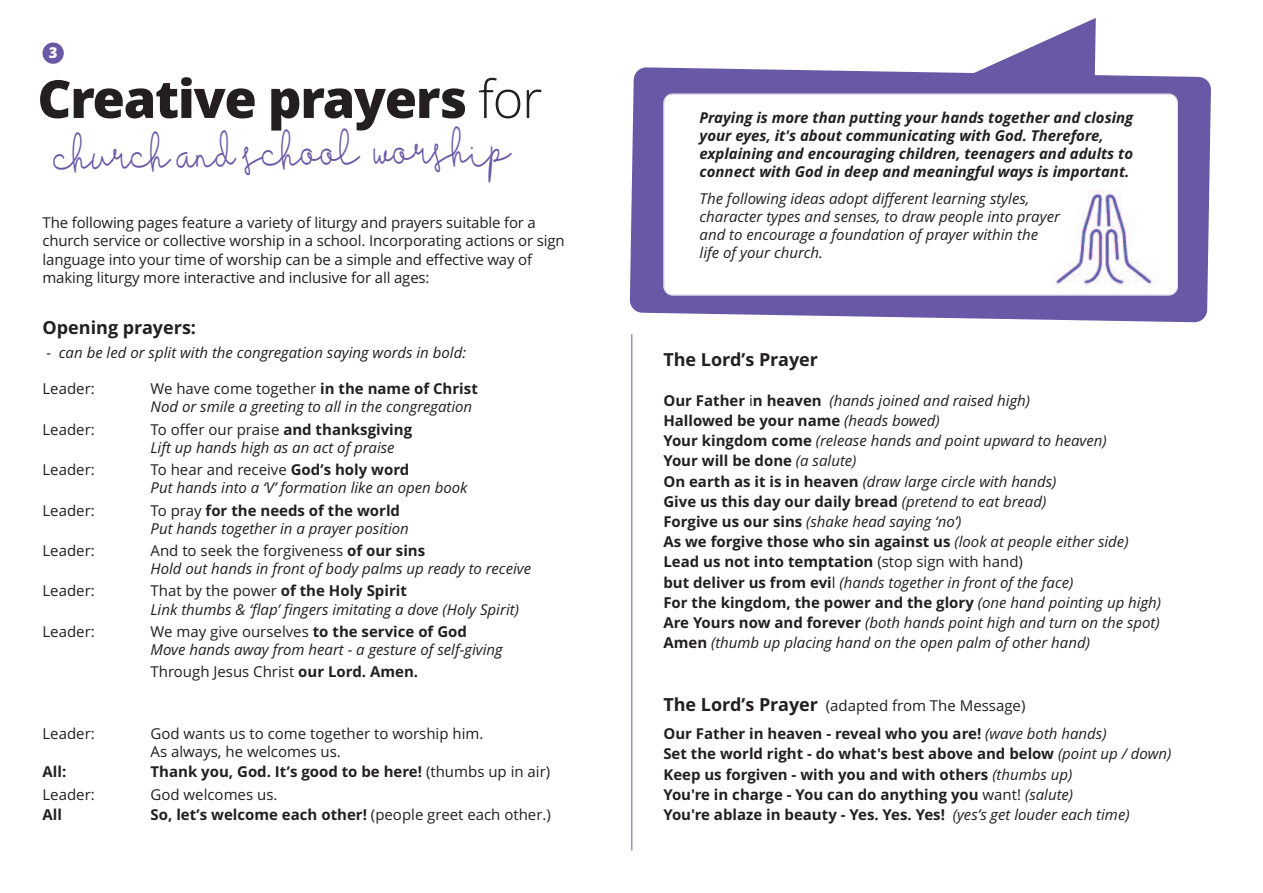
<style>
.page{position:relative;width:1263px;height:893px;background:#fff}
.page>*{position:absolute;margin:0;border:0;box-sizing:border-box;transform-origin:0 0}
.t1{font:800 52.5px "Open Sans";letter-spacing:-.025em;color:#231f20}
.t2{font:42px "Housttik Personal Use";color:#6858a5;scale:.7 1}
.t3{font:700 18px "Open Sans";color:#231f20}
.t4{font:italic 15px/20.2px "Open Sans";color:#231f20}
.t5{font:15px/18.1px "Open Sans";letter-spacing:-.01em;color:#231f20}
.t6{font:700 15px/20.2px "Open Sans";color:#231f20}
.t7{font:italic 700 15px/18.1px "Open Sans";color:#231f20}
.t8{font:800 15px "Open Sans";color:#fff}
.s1{font-weight:300}
.s2{font-style:normal}
.s3{font-weight:700;font-style:normal}
.s4{font-weight:700}
.s5{font-weight:400}
.s6{font-size:18px}
.s7{font-weight:400;font-style:italic}
</style>
<div class="page">
<svg style="left:630px;top:67px;width:581px;height:255px;background:#7d6fb1"></svg>
<div style="left:664px;top:94px;width:513px;height:201px;background:#fff;border-radius:9px"></div>
<div style="left:663px;top:94px;width:515px;height:202px;border:2px solid #fff;border-radius:9px"></div>
<svg style="left:958px;top:18px;width:138px;height:65px"></svg>
<img style="left:1052px;top:191px;width:101px;height:95px">
<hr style="left:631px;top:334px;width:1px;height:516px;background:#6858a5">
<div style="left:43px;top:43px;width:21px;height:21px;background:#6858a5;border-radius:50%"></div>
<p class="t8" style="left:49px;top:45px;width:10px">3</p>
<h1 class="t1" style="left:37px;top:69px;width:506px">Creative prayers <span class="s1">for</span></h1>
<h2 class="t2" style="left:53px;top:131px;width:654px;rotate:-1deg">church and school worship</h2>
<p class="t5" style="left:43px;top:214px;width:524px">The following pages feature a variety of liturgy and prayers suitable for a church service or collective worship in a school. Incorporating actions or sign language into your time of worship can be a simple and effective way of making liturgy more interactive and inclusive for all ages:</p>
<p class="t3" style="left:43px;top:318px;width:155px">Opening prayers:</p>
<p class="t4" style="left:46px;top:343px;width:421px">- can be led or split with the congregation saying words in bold:</p>
<p class="t5" style="left:43px;top:380px;width:54px">Leader:</p>
<p class="t4" style="left:151px;top:380px;width:329px;line-height:18.1px"><span class="s2">We have come together</span> <span class="s3">in the name of Christ<br></span>Nod or smile a greeting to all in the congregation</p>
<p class="t5" style="left:43px;top:420px;width:54px">Leader:</p>
<p class="t4" style="left:151px;top:420px;width:263px;line-height:18.1px"><span class="s2">To offer our praise</span> <span class="s3">and thanksgiving<br></span>Lift up hands high as an act of praise</p>
<p class="t5" style="left:43px;top:461px;width:54px">Leader:</p>
<p class="t4" style="left:151px;top:461px;width:318px;line-height:18.1px"><span class="s2">To hear and receive</span> <span class="s3">God’s holy word<br></span>Put hands into a ‘V’ formation like an open book</p>
<p class="t5" style="left:43px;top:501px;width:54px">Leader:</p>
<p class="t4" style="left:151px;top:501px;width:260px;line-height:18.1px"><span class="s2">To pray</span> <span class="s3">for the needs of the world<br></span>Put hands together in a prayer position</p>
<p class="t5" style="left:43px;top:542px;width:54px">Leader:</p>
<p class="t4" style="left:151px;top:542px;width:382px;line-height:18.1px"><span class="s2">And to seek the forgiveness</span> <span class="s3">of our sins<br></span>Hold out hands in front of body palms up ready to receive</p>
<p class="t5" style="left:43px;top:582px;width:54px">Leader:</p>
<p class="t4" style="left:151px;top:582px;width:370px;line-height:18.1px"><span class="s2">That by the power</span> <span class="s3">of the Holy Spirit<br></span>Link thumbs &amp; ‘flap’ fingers imitating a dove (Holy Spirit)</p>
<p class="t5" style="left:43px;top:623px;width:54px">Leader:</p>
<p class="t4" style="left:151px;top:623px;width:354px;line-height:18.1px"><span class="s2">We may give ourselves</span> <span class="s3">to the service of God<br></span>Move hands away from heart - a gesture of self-giving</p>
<p class="t5" style="left:151px;top:663px;width:269px">Through Jesus Christ <span class="s4">our Lord. Amen.</span></p>
<p class="t5" style="left:43px;top:725px;width:54px">Leader:</p>
<p class="t5" style="left:151px;top:725px;width:334px">God wants us to come together to worship him.<br>As always, he welcomes us.</p>
<p class="t6" style="left:43px;top:762px;width:25px">All:</p>
<p class="t6" style="left:151px;top:762px;width:401px">Thank you, God. It’s good to be here! <span class="s5">(thumbs up in air)</span></p>
<p class="t5" style="left:43px;top:785px;width:54px">Leader:</p>
<p class="t5" style="left:151px;top:785px;width:128px">God welcomes us.</p>
<p class="t6" style="left:43px;top:805px;width:21px">All</p>
<p class="t6" style="left:151px;top:805px;width:402px">So, let’s welcome each other! <span class="s5">(people greet each other.)</span></p>
<p class="t7" style="left:699px;top:109px;width:435px">Praying is more than putting your hands together and closing your eyes, it's about communicating with God. Therefore, explaining and encouraging children, teenagers and adults to connect with God in deep and meaningful ways is important.</p>
<p class="t4" style="left:699px;top:190px;width:362px;line-height:18.1px">The following ideas adopt different learning styles, character types and senses, to draw people into prayer and to encourage a foundation of prayer within the life of your church.</p>
<p class="t3" style="left:663px;top:349px;width:156px">The Lord’s Prayer</p>
<p class="t4" style="left:663px;top:390px;width:499px"><span class="s3">Our Father</span> <span class="s2">i</span><span class="s3">n heaven</span> (hands joined and raised high)<br><span class="s3">Hallowed be your name</span> (heads bowed)<br><span class="s3">Your kingdom come</span> (release hands and point upward to heaven)<br><span class="s3">Your will be done</span> (a salute)<br><span class="s3">On earth as it is in heaven</span> (draw large circle with hands)<br><span class="s3">Give us this day our daily bread</span> (pretend to eat bread)<br><span class="s3">Forgive us our sins</span> (shake head saying ‘no’)<br><span class="s3">As we forgive those who sin against us</span> (look at people either side)<br><span class="s3">Lead us not into temptation</span> <span class="s2">(stop sign with hand)<br></span><span class="s3">but deliver us from evi</span><span class="s2">l</span> (hands together in front of the face)<br><span class="s3">For the kingdom, the power and the glory</span> (one hand pointing up high)<br><span class="s3">Are Yours now and forever</span> (both hands point high and turn on the spot)<br><span class="s3">Amen</span> (thumb up placing hand on the open palm of other hand)</p>
<p class="t6" style="left:663px;top:692px;width:445px;line-height:27.9px"><span class="s6">The Lord’s Prayer</span> <span class="s5">(adapted from The Message)<br></span>Our Father in heaven - reveal who you are! <span class="s7">(wave both hands)</span></p>
<p class="t6" style="left:663px;top:744px;width:509px">Set the world right - do what's best above and below <span class="s7">(point up / down)<br></span>Keep us forgiven - with you and with others <span class="s7">(thumbs up)<br></span>You're in charge - You can do anything you <span class="s5">want!</span> <span class="s7">(salute)<br></span>You're ablaze in beauty - Yes. Yes. Yes! <span class="s7">(yes’s get louder each time)</span></p>
</div>
